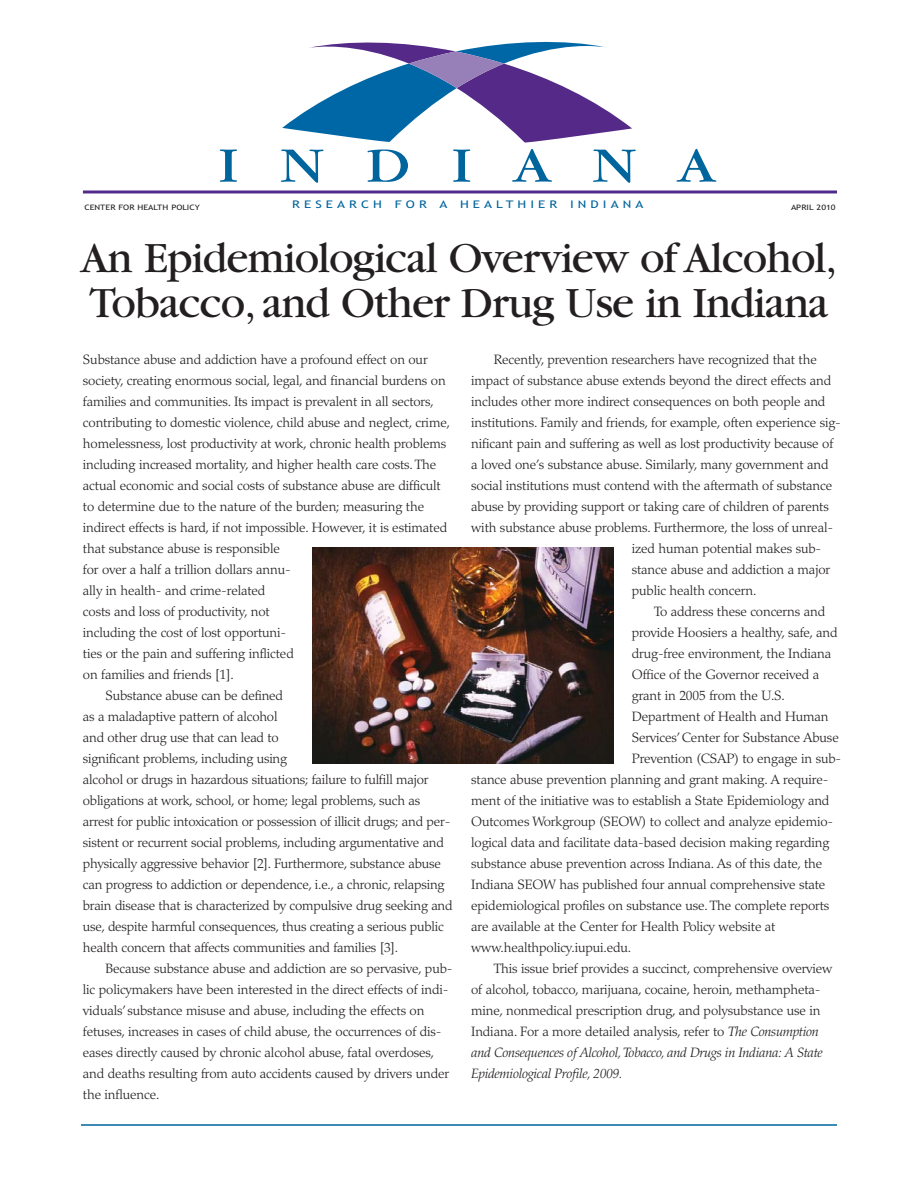
<style>
.page{position:relative;width:918px;height:1188px;background:#fff}
.page>*{position:absolute;margin:0;border:0;box-sizing:border-box;transform-origin:0 0}
.t1{font:48px "Garamond Itc T";letter-spacing:.705em;color:#00649d;scale:1.2 1}
.t2{font:45px/45px "Garamond";letter-spacing:-.02em;color:#231f20}
.t3{font:300 13.5px "Palatino";letter-spacing:-.01em;color:#231f20}
.t4{font:italic 300 13.5px "Palatino";letter-spacing:-.02em;color:#231f20}
.t5{font:10.5px "Trebuchet MS";letter-spacing:.305em;color:#00649d;scale:1.28 1}
.t6{font:7.5px "Trebuchet MS";color:#231f20;scale:1.2 1}
.s1{font-style:italic}
</style>
<div class="page">
<svg style="left:282px;top:41px;width:350px;height:102px"></svg>
<hr style="left:83px;top:190px;width:754px;height:3px;background:#512b8c">
<hr style="left:81px;top:1124px;width:756px;height:2px;background:#00649d">
<img style="left:312px;top:547px;width:302px;height:216px">
<h1 class="t1" style="left:218px;top:148px;width:416px">INDIANA</h1>
<p class="t6" style="left:84px;top:205px;width:98px">CENTER FOR HEALTH POLICY</p>
<p class="t5" style="left:292px;top:200px;width:276px">RESEARCH FOR A HEALTHIER INDIANA</p>
<p class="t6" style="left:791px;top:205px;width:39px">APRIL 2010</p>
<h2 class="t2" style="left:81px;top:239px;width:758px">An Epidemiological Overview of Alcohol,<br>Tobacco, and Other Drug Use in Indiana</h2>
<p class="t3" style="left:83px;top:354px;width:346px">Substance abuse and addiction have a profound effect on our</p>
<p class="t3" style="left:83px;top:375px;width:364px">society, creating enormous social, legal, and financial burdens on</p>
<p class="t3" style="left:83px;top:396px;width:353px">families and communities. Its impact is prevalent in all sectors,</p>
<p class="t3" style="left:83px;top:417px;width:369px">contributing to domestic violence, child abuse and neglect, crime,</p>
<p class="t3" style="left:83px;top:438px;width:365px">homelessness, lost productivity at work, chronic health problems</p>
<p class="t3" style="left:83px;top:459px;width:355px">including increased mortality, and higher health care costs. The</p>
<p class="t3" style="left:83px;top:480px;width:359px">actual economic and social costs of substance abuse are difficult</p>
<p class="t3" style="left:83px;top:501px;width:343px">to determine due to the nature of the burden; measuring the</p>
<p class="t3" style="left:83px;top:522px;width:366px">indirect effects is hard, if not impossible. However, it is estimated</p>
<p class="t3" style="left:83px;top:543px;width:198px">that substance abuse is responsible</p>
<p class="t3" style="left:83px;top:564px;width:209px">for over a half a trillion dollars annu-</p>
<p class="t3" style="left:83px;top:585px;width:184px">ally in health- and crime-related</p>
<p class="t3" style="left:83px;top:606px;width:188px">costs and loss of productivity, not</p>
<p class="t3" style="left:83px;top:627px;width:205px">including the cost of lost opportuni-</p>
<p class="t3" style="left:83px;top:648px;width:212px">ties or the pain and suffering inflicted</p>
<p class="t3" style="left:83px;top:669px;width:152px">on families and friends [1].</p>
<p class="t3" style="left:105px;top:690px;width:179px">Substance abuse can be defined</p>
<p class="t3" style="left:83px;top:711px;width:196px">as a maladaptive pattern of alcohol</p>
<p class="t3" style="left:83px;top:732px;width:197px">and other drug use that can lead to</p>
<p class="t3" style="left:83px;top:753px;width:206px">significant problems, including using</p>
<p class="t3" style="left:83px;top:774px;width:347px">alcohol or drugs in hazardous situations; failure to fulfill major</p>
<p class="t3" style="left:83px;top:795px;width:339px">obligations at work, school, or home; legal problems, such as</p>
<p class="t3" style="left:83px;top:816px;width:369px">arrest for public intoxication or possession of illicit drugs; and per-</p>
<p class="t3" style="left:83px;top:837px;width:363px">sistent or recurrent social problems, including argumentative and</p>
<p class="t3" style="left:83px;top:858px;width:359px">physically aggressive behavior [2]. Furthermore, substance abuse</p>
<p class="t3" style="left:83px;top:879px;width:363px">can progress to addiction or dependence, i.e., a chronic, relapsing</p>
<p class="t3" style="left:83px;top:900px;width:371px">brain disease that is characterized by compulsive drug seeking and</p>
<p class="t3" style="left:83px;top:921px;width:362px">use, despite harmful consequences, thus creating a serious public</p>
<p class="t3" style="left:83px;top:942px;width:317px">health concern that affects communities and families [3].</p>
<p class="t3" style="left:105px;top:963px;width:349px">Because substance abuse and addiction are so pervasive, pub-</p>
<p class="t3" style="left:83px;top:984px;width:367px">lic policymakers have been interested in the direct effects of indi-</p>
<p class="t3" style="left:83px;top:1005px;width:343px">viduals’ substance misuse and abuse, including the effects on</p>
<p class="t3" style="left:83px;top:1026px;width:360px">fetuses, increases in cases of child abuse, the occurrences of dis-</p>
<p class="t3" style="left:83px;top:1047px;width:353px">eases directly caused by chronic alcohol abuse, fatal overdoses,</p>
<p class="t3" style="left:83px;top:1068px;width:368px">and deaths resulting from auto accidents caused by drivers under</p>
<p class="t3" style="left:83px;top:1089px;width:78px">the influence.</p>
<p class="t3" style="left:494px;top:354px;width:325px">Recently, prevention researchers have recognized that the</p>
<p class="t3" style="left:471px;top:375px;width:362px">impact of substance abuse extends beyond the direct effects and</p>
<p class="t3" style="left:471px;top:396px;width:356px">includes other more indirect consequences on both people and</p>
<p class="t3" style="left:471px;top:417px;width:371px">institutions. Family and friends, for example, often experience sig-</p>
<p class="t3" style="left:471px;top:438px;width:364px">nificant pain and suffering as well as lost productivity because of</p>
<p class="t3" style="left:471px;top:459px;width:359px">a loved one’s substance abuse. Similarly, many government and</p>
<p class="t3" style="left:471px;top:480px;width:363px">social institutions must contend with the aftermath of substance</p>
<p class="t3" style="left:471px;top:501px;width:359px">abuse by providing support or taking care of children of parents</p>
<p class="t3" style="left:471px;top:522px;width:363px">with substance abuse problems. Furthermore, the loss of unreal-</p>
<p class="t3" style="left:632px;top:543px;width:191px">ized human potential makes sub-</p>
<p class="t3" style="left:632px;top:564px;width:200px">stance abuse and addiction a major</p>
<p class="t3" style="left:632px;top:585px;width:126px">public health concern.</p>
<p class="t3" style="left:654px;top:606px;width:172px">To address these concerns and</p>
<p class="t3" style="left:632px;top:627px;width:207px">provide Hoosiers a healthy, safe, and</p>
<p class="t3" style="left:632px;top:648px;width:201px">drug-free environment, the Indiana</p>
<p class="t3" style="left:632px;top:669px;width:189px">Office of the Governor received a</p>
<p class="t3" style="left:632px;top:690px;width:154px">grant in 2005 from the U.S.</p>
<p class="t3" style="left:632px;top:711px;width:198px">Department of Health and Human</p>
<p class="t3" style="left:632px;top:732px;width:209px">Services’ Center for Substance Abuse</p>
<p class="t3" style="left:632px;top:753px;width:211px">Prevention (CSAP) to engage in sub-</p>
<p class="t3" style="left:471px;top:774px;width:359px">stance abuse prevention planning and grant making. A require-</p>
<p class="t3" style="left:471px;top:795px;width:360px">ment of the initiative was to establish a State Epidemiology and</p>
<p class="t3" style="left:471px;top:816px;width:364px">Outcomes Workgroup (SEOW) to collect and analyze epidemio-</p>
<p class="t3" style="left:471px;top:837px;width:360px">logical data and facilitate data-based decision making regarding</p>
<p class="t3" style="left:471px;top:858px;width:353px">substance abuse prevention across Indiana. As of this date, the</p>
<p class="t3" style="left:471px;top:879px;width:356px">Indiana SEOW has published four annual comprehensive state</p>
<p class="t3" style="left:471px;top:900px;width:360px">epidemiological profiles on substance use. The complete reports</p>
<p class="t3" style="left:471px;top:921px;width:306px">are available at the Center for Health Policy website at</p>
<p class="t3" style="left:471px;top:942px;width:162px">www.healthpolicy.iupui.edu.</p>
<p class="t3" style="left:494px;top:963px;width:340px">This issue brief provides a succinct, comprehensive overview</p>
<p class="t3" style="left:471px;top:984px;width:351px">of alcohol, tobacco, marijuana, cocaine, heroin, methampheta-</p>
<p class="t3" style="left:471px;top:1005px;width:351px">mine, nonmedical prescription drug, and polysubstance use in</p>
<p class="t3" style="left:471px;top:1026px;width:349px">Indiana. For a more detailed analysis, refer to <span class="s1">The Consumption</span></p>
<p class="t4" style="left:471px;top:1047px;width:353px">and Consequences of Alcohol, Tobacco, and Drugs in Indiana: A State</p>
<p class="t4" style="left:471px;top:1068px;width:153px">Epidemiological Profile, 2009.</p>
</div>
